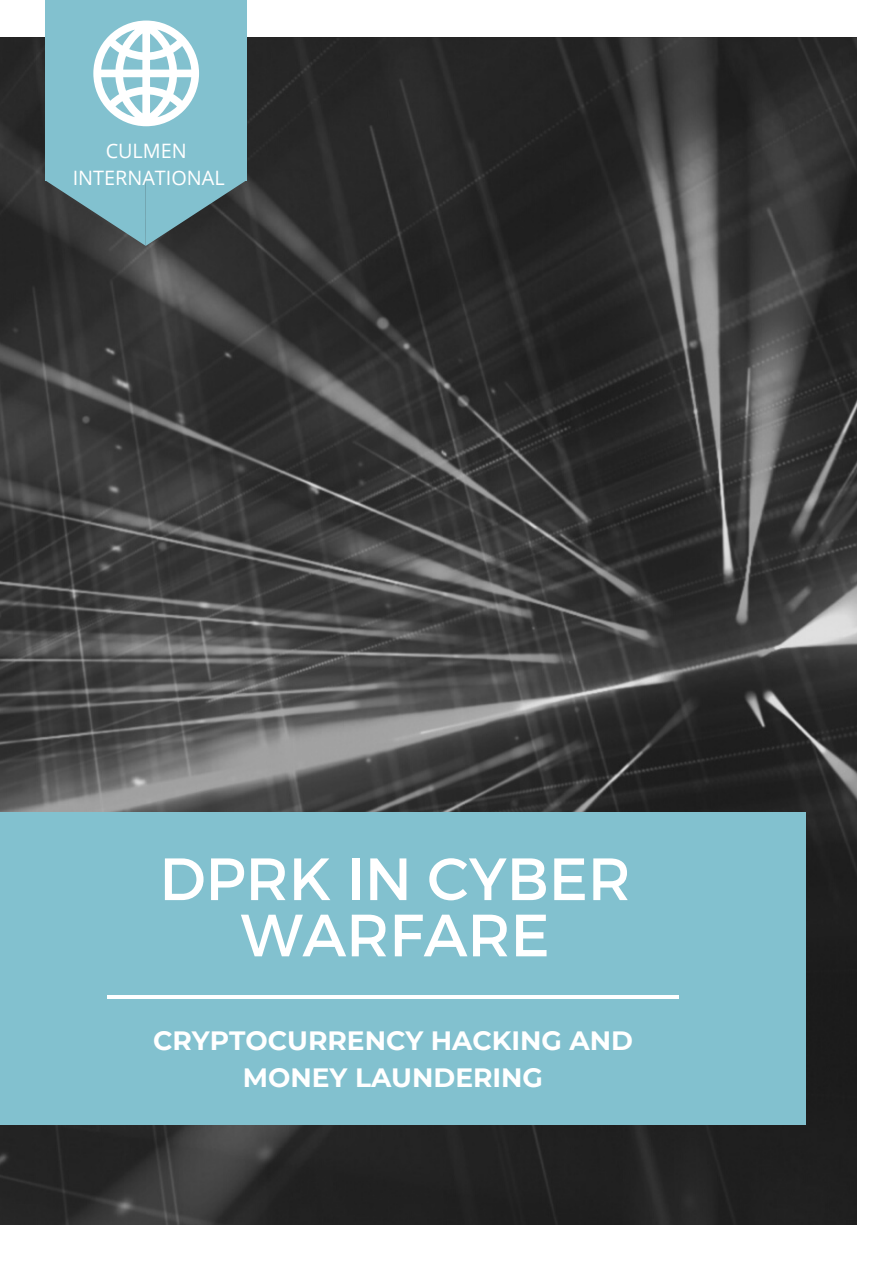
<style>
.page{position:relative;width:893px;height:1264px;background:#fff}
.page>*{position:absolute;margin:0;border:0;box-sizing:border-box;transform-origin:0 0}
.t1{font:59.55px/56.2px "Montserrat";color:#fff;text-align:center}
.t2{font:700 26.4px/37px "Montserrat";color:#fff;text-align:center}
.t3{font:19.8px "Open Sans";color:#fff}
</style>
<div class="page">
<img style="left:0;top:37px;width:856px;height:1187px">
<div style="left:0;top:812px;width:805px;height:312px;background:#82c1cf"></div>
<hr style="left:107px;top:995px;width:571px;height:3px;background:#fff">
<div style="left:45px;top:0;width:201px;height:180px;background:#82c1cf"></div>
<svg style="left:45px;top:180px;width:201px;height:65px;background:#5c7c83"></svg>
<svg style="left:93px;top:21px;width:106px;height:105px"></svg>
<p class="t3" style="left:106px;top:137px;width:83px">CULMEN</p>
<p class="t3" style="left:73px;top:164px;width:153px">INTERNATIONAL</p>
<p class="t1" style="left:159px;top:847px;width:473px">DPRK IN CYBER<br>WARFARE</p>
<p class="t2" style="left:153px;top:1021px;width:481px">CRYPTOCURRENCY HACKING AND<br>MONEY LAUNDERING</p>
</div>
